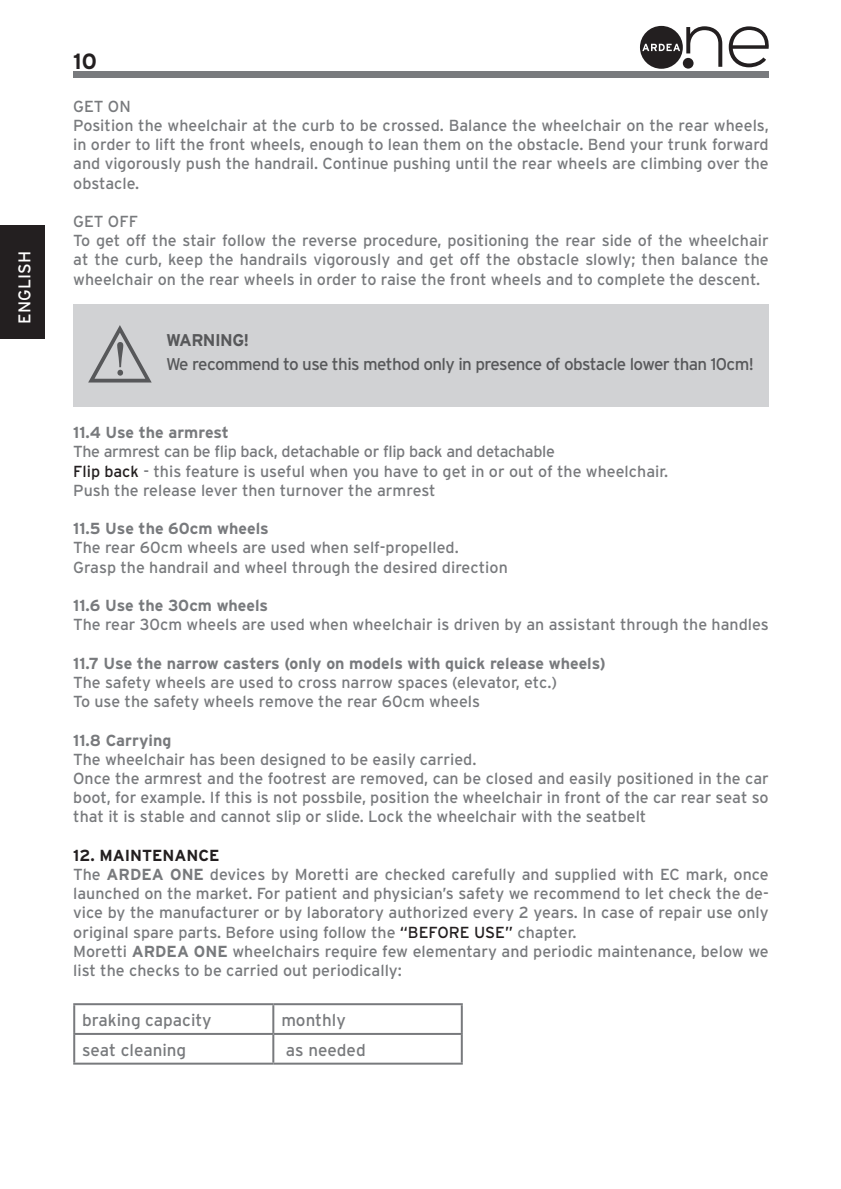
<style>
.page{position:relative;width:841px;height:1189px;background:#fff}
.page>*{position:absolute;margin:0;border:0;box-sizing:border-box;transform-origin:0 0}
.t1{font:700 22px "Interstate";color:#231f20}
.t2{font:17px "Interstate";letter-spacing:-.035em;color:#57585a}
.t3{font:17px "Interstate";color:#787a7d}
.t4{font:700 17px "Interstate";letter-spacing:-.035em;color:#57585a}
.t5{font:17px "Interstate";letter-spacing:.005em;color:#fff}
.t6{font:16px/19.2px "Interstate";color:#787a7d}
.t7{font:700 16px "Interstate";color:#787a7d}
.s1{color:#231f20}
.s2{font-weight:700;color:#231f20}
.s3{font-weight:700}
</style>
<div class="page">
<div style="left:73px;top:71px;width:695px;height:7px;background:#787a7d"></div>
<div style="left:0;top:225px;width:44px;height:114px;background:#231f20"></div>
<svg style="left:686px;top:26px;width:36px;height:41px"></svg>
<svg style="left:728px;top:26px;width:41px;height:41px"></svg>
<div style="left:640px;top:26px;width:42px;height:43px;background:#231f20;border-radius:50%"></div>
<div style="left:682px;top:58px;width:11px;height:11px;background:#231f20;border-radius:50%"></div>
<svg style="left:642px;top:44px;width:38px;height:7px"></svg>
<div style="left:73px;top:304px;width:695px;height:102px;background:#d1d2d4"></div>
<svg style="left:88px;top:325px;width:64px;height:57px"></svg>
<hr style="left:73px;top:1005px;width:2px;height:28px;background:#787a7d">
<hr style="left:73px;top:1035px;width:2px;height:27px;background:#787a7d">
<hr style="left:73px;top:1003px;width:200px;height:2px;background:#787a7d">
<hr style="left:273px;top:1003px;width:190px;height:2px;background:#787a7d">
<hr style="left:272px;top:1005px;width:2px;height:28px;background:#787a7d">
<hr style="left:461px;top:1005px;width:2px;height:28px;background:#787a7d">
<hr style="left:272px;top:1035px;width:2px;height:27px;background:#787a7d">
<hr style="left:461px;top:1035px;width:2px;height:27px;background:#787a7d">
<hr style="left:73px;top:1033px;width:200px;height:2px;background:#787a7d">
<hr style="left:273px;top:1033px;width:190px;height:2px;background:#787a7d">
<hr style="left:73px;top:1062px;width:200px;height:2px;background:#787a7d">
<hr style="left:273px;top:1062px;width:190px;height:2px;background:#787a7d">
<p class="t5" style="left:15px;top:324px;width:74px;rotate:-90deg">ENGLISH</p>
<h1 class="t1" style="left:73px;top:49px;width:25px">10</h1>
<p class="t6" style="left:73px;top:96px;width:697px">GET ON<br>Position the wheelchair at the curb to be crossed. Balance the wheelchair on the rear wheels, in order to lift the front wheels, enough to lean them on the obstacle. Bend your trunk forward and vigorously push the handrail. Continue pushing until the rear wheels are climbing over the obstacle.</p>
<p class="t6" style="left:73px;top:212px;width:697px">GET OFF<br>To get off the stair follow the reverse procedure, positioning the rear side of the wheelchair at the curb, keep the handrails vigorously and get off the obstacle slowly; then balance the wheelchair on the rear wheels in order to raise the front wheels and to complete the descent.</p>
<p class="t4" style="left:166px;top:330px;width:85px">WARNING!</p>
<p class="t2" style="left:166px;top:355px;width:589px">We recommend to use this method only in presence of obstacle lower than 10cm!</p>
<p class="t7" style="left:73px;top:424px;width:157px">11.4 Use the armrest</p>
<p class="t6" style="left:73px;top:442px;width:596px">The armrest can be flip back, detachable or flip back and detachable<br><span class="s1">Flip back</span> - this feature is useful when you have to get in or out of the wheelchair.<br>Push the release lever then turnover the armrest</p>
<p class="t7" style="left:73px;top:520px;width:197px">11.5 Use the 60cm wheels</p>
<p class="t6" style="left:73px;top:538px;width:436px">The rear 60cm wheels are used when self-propelled.<br>Grasp the handrail and wheel through the desired direction</p>
<p class="t7" style="left:73px;top:596px;width:196px">11.6 Use the 30cm wheels</p>
<p class="t6" style="left:73px;top:615px;width:697px">The rear 30cm wheels are used when wheelchair is driven by an assistant through the handles</p>
<p class="t7" style="left:73px;top:654px;width:534px">11.7 Use the narrow casters (only on models with quick release wheels)</p>
<p class="t6" style="left:73px;top:672px;width:485px">The safety wheels are used to cross narrow spaces (elevator, etc.)<br>To use the safety wheels remove the rear 60cm wheels</p>
<p class="t7" style="left:73px;top:731px;width:100px">11.8 Carrying</p>
<p class="t6" style="left:73px;top:749px;width:697px">The wheelchair has been designed to be easily carried.<br>Once the armrest and the footrest are removed, can be closed and easily positioned in the car boot, for example. If this is not possbile, position the wheelchair in front of the car rear seat so that it is stable and cannot slip or slide. Lock the wheelchair with the seatbelt</p>
<p class="t6" style="left:73px;top:845px;width:697px"><span class="s2">12. MAINTENANCE<br></span>The <span class="s3">ARDEA ONE</span> devices by Moretti are checked carefully and supplied with EC mark, once launched on the market. For patient and physician’s safety we recommend to let check the de&shy;vice by the manufacturer or by laboratory authorized every 2 years. In case of repair use only original spare parts. Before using follow the <span class="s1">“BEFORE USE”</span> chapter.<br>Moretti <span class="s3">ARDEA ONE</span> wheelchairs require few elementary and periodic maintenance, below we list the checks to be carried out periodically:</p>
<p class="t3" style="left:82px;top:1010px;width:131px">braking capacity</p>
<p class="t3" style="left:281px;top:1010px;width:66px">monthly</p>
<p class="t3" style="left:82px;top:1040px;width:106px">seat cleaning</p>
<p class="t3" style="left:286px;top:1040px;width:81px">as needed</p>
</div>
